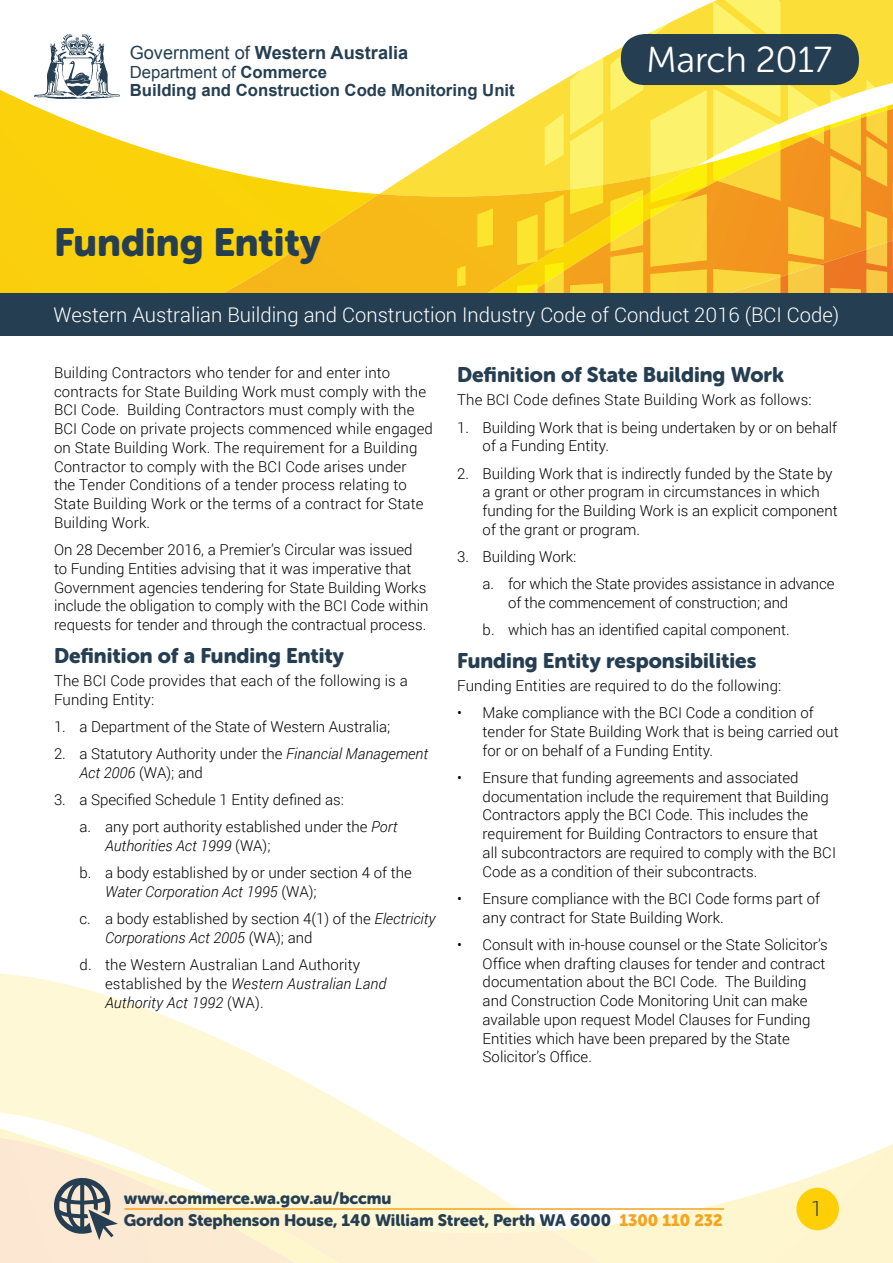
<style>
.page{position:relative;width:893px;height:1263px;background:#fff}
.page>*{position:absolute;margin:0;border:0;box-sizing:border-box;transform-origin:0 0}
.H1_-_Sub_Heading_Ora{font:39px "Museo Sans Rounded 900";color:#253e51}
.t1{font:36px "Museo Sans Rounded 300";color:#fff}
.H2_-_Sub_Heading_Ora{font:21px "Museo Sans Rounded 900";color:#253e51}
.t2{font:300 21px "Roboto";color:#253e51}
.t3{font:300 20.25px "Roboto";color:#fff}
.t4{font:700 18.15px "Arial";color:#253e51}
.t5{font:700 16.8px "Arial";color:#253e51}
.t6{font:16.8px "Arial";color:#253e51}
.t7{font:16.5px "Museo Sans Rounded 900";color:#253e51}
.Body_Text_BLACK_-_MA{font:300 15px/18.8px "Roboto";color:#000}
.s1{font-weight:400}
.s2{font-weight:700}
.s3{font-style:italic}
.s4{color:#f6a31d}
</style>
<div class="page">
<svg style="left:546px;top:0;width:347px;height:90px"></svg>
<svg style="left:424px;top:90px;width:406px;height:75px"></svg>
<img style="left:519px;top:109px;width:311px;height:131px">
<div style="left:707px;top:240px;width:123px;height:22px;background:#f3941f"></div>
<img style="left:87px;top:128px;width:49px;height:32px">
<img style="left:0;top:89px;width:87px;height:71px">
<img style="left:0;top:160px;width:202px;height:5px">
<img style="left:0;top:165px;width:617px;height:97px">
<img style="left:0;top:262px;width:830px;height:31px">
<svg style="left:0;top:973px;width:375px;height:148px"></svg>
<svg style="left:0;top:1121px;width:506px;height:80px"></svg>
<img style="left:0;top:1135px;width:330px;height:128px">
<img style="left:234px;top:1202px;width:80px;height:61px">
<img style="left:0;top:1257px;width:60px;height:6px">
<img style="left:795px;top:1164px;width:49px;height:32px">
<img style="left:844px;top:1144px;width:49px;height:52px">
<img style="left:731px;top:1196px;width:162px;height:5px">
<img style="left:314px;top:1201px;width:579px;height:62px">
<svg style="left:713px;top:0;width:67px;height:201px;background:#fbe65c"></svg>
<svg style="left:713px;top:269px;width:67px;height:24px;background:#f8cd3b"></svg>
<svg style="left:788px;top:85px;width:36px;height:59px"></svg>
<svg style="left:788px;top:207px;width:36px;height:86px;background:#f8c93b"></svg>
<svg style="left:830px;top:79px;width:63px;height:214px;background:#f6ba46"></svg>
<svg style="left:650px;top:0;width:57px;height:34px"></svg>
<svg style="left:650px;top:90px;width:57px;height:203px;background:#fae042"></svg>
<svg style="left:545px;top:113px;width:19px;height:53px"></svg>
<svg style="left:545px;top:195px;width:19px;height:56px"></svg>
<svg style="left:545px;top:262px;width:19px;height:31px"></svg>
<svg style="left:610px;top:38px;width:33px;height:73px;background:#f8ea6d"></svg>
<svg style="left:570px;top:283px;width:33px;height:10px"></svg>
<svg style="left:570px;top:51px;width:33px;height:163px;background:#fcee6c"></svg>
<svg style="left:610px;top:190px;width:33px;height:103px;background:#f9db28"></svg>
<svg style="left:517px;top:214px;width:21px;height:51px"></svg>
<svg style="left:477px;top:208px;width:16px;height:39px"></svg>
<svg style="left:457px;top:266px;width:9px;height:21px"></svg>
<svg style="left:517px;top:284px;width:21px;height:9px"></svg>
<svg style="left:54px;top:1176px;width:64px;height:64px;background:#9e9e9a"></svg>
<hr style="left:125px;top:1208px;width:598px;height:2px;background:#f6a31d">
<svg style="left:34px;top:34px;width:86px;height:65px"></svg>
<div style="left:621px;top:34px;width:238px;height:51px;background:#253e51;border-radius:24px"></div>
<div style="left:0;top:293px;width:893px;height:43px;background:#253e51"></div>
<div style="left:796px;top:1188px;width:43px;height:42px;background:#fecf07;border-radius:50%"></div>
<p class="t4" style="left:130px;top:41px;width:280px"><span class="s1">Government of</span> Western Australia</p>
<p class="t6" style="left:130px;top:62px;width:199px">Department of <span class="s2">Commerce</span></p>
<p class="t5" style="left:130px;top:79px;width:387px">Building and Construction Code Monitoring Unit</p>
<h1 class="H1_-_Sub_Heading_Ora" style="left:54px;top:221px;width:268px">Funding Entity</h1>
<p class="t1" style="left:647px;top:40px;width:187px">March 2017</p>
<p class="t3" style="left:54px;top:301px;width:787px">Western Australian Building and Construction Industry Code of Conduct 2016 (BCI Code)</p>
<p class="Body_Text_BLACK_-_MA" style="left:54px;top:363px;width:380px">Building Contractors who tender for and enter into contracts for State Building Work must comply with the BCI Code. Building Contractors must comply with the BCI Code on private projects commenced while engaged on State Building Work. The requirement for a Building Contractor to comply with the BCI Code arises under<br>the Tender Conditions of a tender process relating to State Building Work or the terms of a contract for State Building Work.</p>
<p class="Body_Text_BLACK_-_MA" style="left:54px;top:540px;width:376px">On 28 December 2016, a Premier’s Circular was issued to Funding Entities advising that it was imperative that Government agencies tendering for State Building Works include the obligation to comply with the BCI Code within requests for tender and through the contractual process.</p>
<h2 class="H2_-_Sub_Heading_Ora" style="left:54px;top:643px;width:292px">Definition of a Funding Entity</h2>
<p class="Body_Text_BLACK_-_MA" style="left:54px;top:670px;width:355px">The BCI Code provides that each of the following is a<br>Funding Entity:</p>
<p class="Body_Text_BLACK_-_MA" style="left:54px;top:716px;width:338px">1. a Department of the State of Western Australia;</p>
<p class="Body_Text_BLACK_-_MA" style="left:80px;top:744px;width:350px;text-indent:-26px">2. a Statutory Authority under the <span class="s3">Financial Management<br>Act 2006</span> (WA); and</p>
<p class="Body_Text_BLACK_-_MA" style="left:54px;top:790px;width:292px">3. a Specified Schedule 1 Entity defined as:</p>
<p class="Body_Text_BLACK_-_MA" style="left:105px;top:817px;width:294px;text-indent:-26px">a. any port authority established under the <span class="s3">Port<br>Authorities Act 1999</span> (WA);</p>
<p class="Body_Text_BLACK_-_MA" style="left:105px;top:863px;width:308px;text-indent:-26px">b. a body established by or under section 4 of the<br><span class="s3">Water Corporation Act 1995</span> (WA);</p>
<p class="Body_Text_BLACK_-_MA" style="left:105px;top:909px;width:332px;text-indent:-26px">c. a body established by section 4(1) of the <span class="s3">Electricity<br>Corporations Act 2005</span> (WA); and</p>
<p class="Body_Text_BLACK_-_MA" style="left:105px;top:955px;width:283px;text-indent:-26px">d. the Western Australian Land Authority established by the <span class="s3">Western Australian Land<br>Authority Act 1992</span> (WA).</p>
<h2 class="H2_-_Sub_Heading_Ora" style="left:457px;top:363px;width:328px">Definition of State Building Work</h2>
<p class="Body_Text_BLACK_-_MA" style="left:457px;top:390px;width:356px">The BCI Code defines State Building Work as follows:</p>
<p class="Body_Text_BLACK_-_MA" style="left:483px;top:417px;width:356px;text-indent:-26px">1. Building Work that is being undertaken by or on behalf of a Funding Entity.</p>
<p class="Body_Text_BLACK_-_MA" style="left:483px;top:463px;width:357px;text-indent:-26px">2. Building Work that is indirectly funded by the State by a grant or other program in circumstances in which funding for the Building Work is an explicit component of the grant or program.</p>
<p class="Body_Text_BLACK_-_MA" style="left:457px;top:547px;width:121px">3. Building Work:</p>
<p class="Body_Text_BLACK_-_MA" style="left:508px;top:574px;width:328px;text-indent:-26px">a. for which the State provides assistance in advance of the commencement of construction; and</p>
<p class="Body_Text_BLACK_-_MA" style="left:483px;top:620px;width:309px">b. which has an identified capital component.</p>
<h2 class="H2_-_Sub_Heading_Ora" style="left:457px;top:649px;width:301px">Funding Entity responsibilities</h2>
<p class="Body_Text_BLACK_-_MA" style="left:457px;top:676px;width:326px">Funding Entities are required to do the following:</p>
<p class="Body_Text_BLACK_-_MA" style="left:483px;top:703px;width:357px;text-indent:-26px">• Make compliance with the BCI Code a condition of tender for State Building Work that is being carried out for or on behalf of a Funding Entity.</p>
<p class="Body_Text_BLACK_-_MA" style="left:483px;top:768px;width:355px;text-indent:-26px">• Ensure that funding agreements and associated documentation include the requirement that Building Contractors apply the BCI Code. This includes the requirement for Building Contractors to ensure that all subcontractors are required to comply with the BCI Code as a condition of their subcontracts.</p>
<p class="Body_Text_BLACK_-_MA" style="left:483px;top:889px;width:339px;text-indent:-26px">• Ensure compliance with the BCI Code forms part of any contract for State Building Work.</p>
<p class="Body_Text_BLACK_-_MA" style="left:483px;top:935px;width:347px;text-indent:-26px">• Consult with in-house counsel or the State Solicitor’s Office when drafting clauses for tender and contract documentation about the BCI Code. The Building and Construction Code Monitoring Unit can make available upon request Model Clauses for Funding Entities which have been prepared by the State Solicitor’s Office.</p>
<p class="t7" style="left:124px;top:1188px;width:269px">www.commerce.wa.gov.au/bccmu</p>
<p class="t7" style="left:124px;top:1211px;width:600px">Gordon Stephenson House, 140 William Street, Perth WA 6000 <span class="s4">1300 110 232</span></p>
<p class="t2" style="left:811px;top:1194px;width:13px">1</p>
</div>
